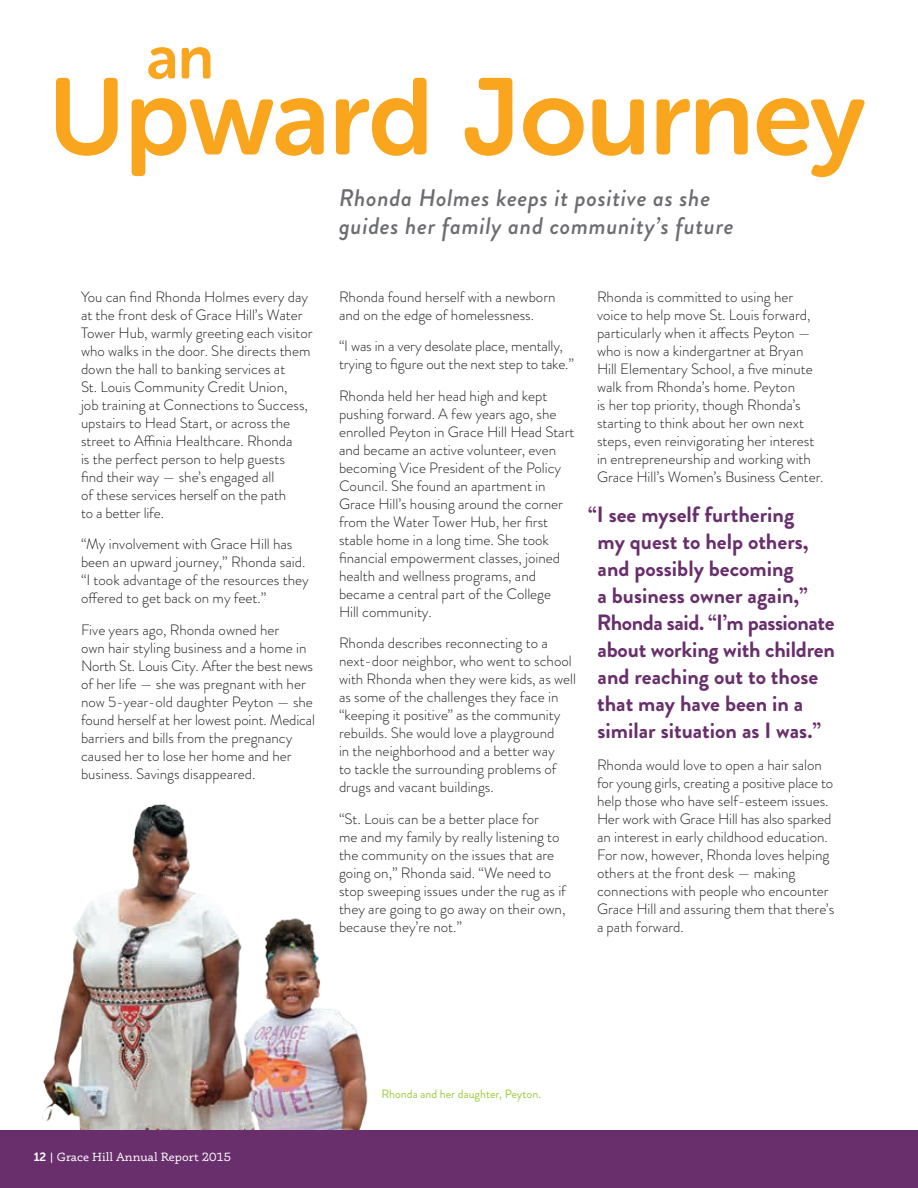
<style>
.page{position:relative;width:918px;height:1188px;background:#fff}
.page>*{position:absolute;margin:0;border:0;box-sizing:border-box;transform-origin:0 0}
.t1{font:108px "Museo Sans Rounded 700";letter-spacing:-.01em;color:#f9a51e}
.t2{font:60px "Museo Sans Rounded 700";color:#f9a51e}
.t3{font:italic 500 24px/28.5px "Brandon Grotesque";letter-spacing:.025em;color:#6c6d70}
.t4{font:700 22.2px/27px "Brandon Grotesque";color:#682f6c}
.t5{font:300 15px/18px "Brandon Grotesque";color:#231f20}
.t6{font:12px "Brandon Grotesque";color:#9ecb3a}
.t7{font:12px "Phoreus Cherokee";color:#fff}
.s1{font-family:"Museo Sans Rounded 700"}
</style>
<div class="page">
<img style="left:42px;top:804px;width:326px;height:326px">
<div style="left:0;top:1130px;width:918px;height:58px;background:#682f6c"></div>
<h2 class="t2" style="left:147px;top:24px;width:69px">an</h2>
<h1 class="t1" style="left:48px;top:57px;width:819px">Upward Journey</h1>
<p class="t5" style="left:81px;top:287px;width:233px">You can find Rhonda Holmes every day at the front desk of Grace Hill’s Water Tower Hub, warmly greeting each visitor who walks in the door. She directs them down the hall to banking services at<br>St. Louis Community Credit Union,<br>job training at Connections to Success, upstairs to Head Start, or across the street to Affinia Healthcare. Rhonda<br>is the perfect person to help guests<br>find their way — she’s engaged all<br>of these services herself on the path<br>to a better life.</p>
<p class="t5" style="left:81px;top:535px;width:229px">“My involvement with Grace Hill has been an upward journey,” Rhonda said. “I took advantage of the resources they offered to get back on my feet.”</p>
<p class="t5" style="left:81px;top:620px;width:236px">Five years ago, Rhonda owned her<br>own hair styling business and a home in North St. Louis City. After the best news of her life — she was pregnant with her now 5-year-old daughter Peyton — she found herself at her lowest point. Medical barriers and bills from the pregnancy caused her to lose her home and her business. Savings disappeared.</p>
<h3 class="t3" style="left:339px;top:184px;width:396px">Rhonda Holmes keeps it positive as she guides her family and community’s future</h3>
<p class="t5" style="left:339px;top:287px;width:218px">Rhonda found herself with a newborn and on the edge of homelessness.</p>
<p class="t5" style="left:339px;top:337px;width:236px">“I was in a very desolate place, mentally, trying to figure out the next step to take.”</p>
<p class="t5" style="left:339px;top:386px;width:237px">Rhonda held her head high and kept pushing forward. A few years ago, she enrolled Peyton in Grace Hill Head Start and became an active volunteer, even becoming Vice President of the Policy Council. She found an apartment in Grace Hill’s housing around the corner from the Water Tower Hub, her first stable home in a long time. She took financial empowerment classes, joined health and wellness programs, and became a central part of the College Hill community.</p>
<p class="t5" style="left:339px;top:634px;width:239px">Rhonda describes reconnecting to a next-door neighbor, who went to school with Rhonda when they were kids, as well as some of the challenges they face in “keeping it positive” as the community rebuilds. She would love a playground<br>in the neighborhood and a better way<br>to tackle the surrounding problems of drugs and vacant buildings.</p>
<p class="t5" style="left:339px;top:809px;width:228px">“St. Louis can be a better place for<br>me and my family by really listening to the community on the issues that are going on,” Rhonda said. “We need to stop sweeping issues under the rug as if they are going to go away on their own, because they’re not.”</p>
<p class="t5" style="left:597px;top:287px;width:228px">Rhonda is committed to using her voice to help move St. Louis forward, particularly when it affects Peyton — who is now a kindergartner at Bryan Hill Elementary School, a five minute walk from Rhonda’s home. Peyton<br>is her top priority, though Rhonda’s starting to think about her own next steps, even reinvigorating her interest in entrepreneurship and working with Grace Hill’s Women’s Business Center.</p>
<h3 class="t4" style="left:597px;top:501px;width:240px;text-indent:-9px">“I see myself furthering<br>my quest to help others, and possibly becoming<br>a business owner again,”<br>Rhonda said. “I’m passionate about working with children and reaching out to those that may have been in a similar situation as I was.”</h3>
<p class="t5" style="left:597px;top:755px;width:239px">Rhonda would love to open a hair salon for young girls, creating a positive place to help those who have self-esteem issues.<br>Her work with Grace Hill has also sparked an interest in early childhood education.<br>For now, however, Rhonda loves helping others at the front desk — making connections with people who encounter Grace Hill and assuring them that there’s a path forward.</p>
<p class="t7" style="left:34px;top:1150px;width:199px"><span class="s1">12</span> | Grace Hill Annual Report 2015</p>
<p class="t6" style="left:381px;top:1085px;width:161px">Rhonda and her daughter, Peyton.</p>
</div>
